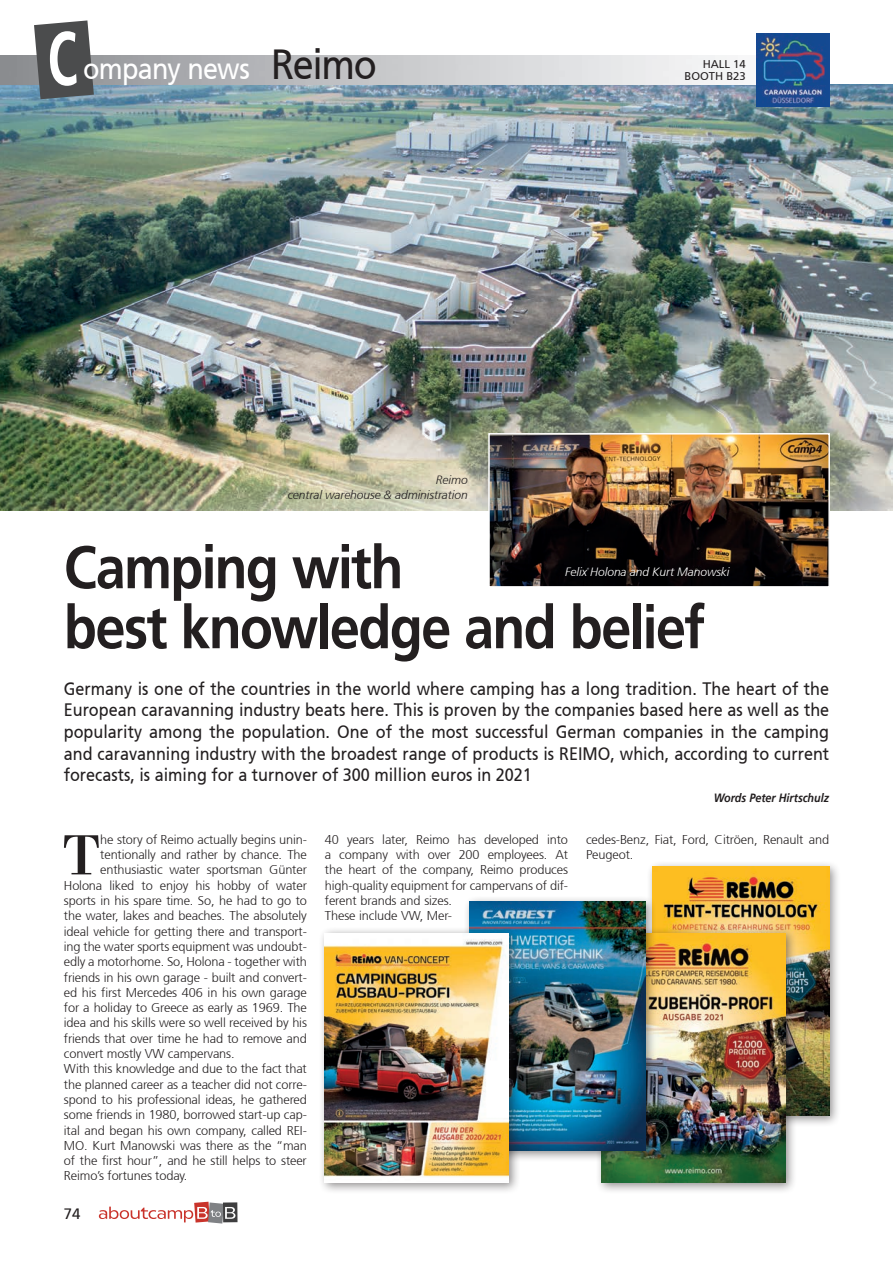
<style>
.page{position:relative;width:893px;height:1263px;background:#fff}
.page>*{position:absolute;margin:0;border:0;box-sizing:border-box;transform-origin:0 0}
.t1{font:600 condensed 75px "Radiate Sans";color:#fff;scale:.8 1}
.t2{font:700 60px "Frutiger 65";letter-spacing:-.03em;color:#231f20;scale:.9 1}
.t3{font:58.5px "Bodoni";color:#231f20}
.t4{font:42px "Frutiger 55 Roman";letter-spacing:-.035em;color:#231f20;scale:.9 1}
.t5{font:30px "Frutiger 55 Roman";letter-spacing:-.03em;color:#fff;scale:.9 1}
.t6{font:18px/21.6px "Frutiger 55 Roman";color:#231f20;text-align:justify;scale:.9 1}
.t7{font:15px "Frutiger 55 Roman";color:#231f20}
.t8{font:300 12.75px/15.3px "Frutiger 45";letter-spacing:-.01em;color:#231f20}
.t9{font:italic 300 12px "Frutiger 46";letter-spacing:-.005em;color:#231f20}
.t10{font:italic 300 12px "Frutiger 46";letter-spacing:-.005em;color:#fff}
.t11{font:italic 700 12px "Frutiger 66";color:#231f20;scale:.9 1}
.t12{font:11.25px "Frutiger 55 Roman";color:#231f20}
</style>
<div class="page">
<svg style="left:235px;top:1202px;width:2px;height:20px"></svg>
<svg style="left:99px;top:1202px;width:136px;height:21px"></svg>
<div style="left:647px;top:860px;width:194px;height:268px;background:#231f20;opacity:.5"></div>
<img style="left:653px;top:866px;width:176px;height:249px">
<div style="left:596px;top:927px;width:202px;height:267px;background:#231f20;opacity:.5"></div>
<img style="left:602px;top:933px;width:183px;height:249px">
<div style="left:463px;top:895px;width:194px;height:268px;background:#231f20;opacity:.5"></div>
<img style="left:469px;top:901px;width:176px;height:249px">
<div style="left:319px;top:927px;width:202px;height:267px;background:#231f20;opacity:.5"></div>
<img style="left:325px;top:933px;width:184px;height:249px">
<img style="left:0;top:85px;width:893px;height:425px">
<svg style="left:34px;top:20px;width:60px;height:79px"></svg>
<img style="left:491px;top:436px;width:336px;height:149px">
<div style="left:488px;top:433px;width:342px;height:155px;border:2px solid #fff"></div>
<img style="left:756px;top:34px;width:73px;height:73px">
<p class="t1" style="left:48px;top:3px;width:40px">C</p>
<p class="t5" style="left:83px;top:51px;width:187px">ompany news</p>
<p class="t4" style="left:271px;top:40px;width:119px">Reimo</p>
<p class="t9" style="left:436px;top:473px;width:33px">Reimo</p>
<p class="t9" style="left:288px;top:488px;width:182px">central warehouse &amp; administration</p>
<p class="t12" style="left:703px;top:58px;width:45px">HALL 14</p>
<p class="t12" style="left:685px;top:70px;width:63px">BOOTH B23</p>
<p class="t2" style="left:64px;top:532px;width:379px">Camping with</p>
<p class="t2" style="left:64px;top:592px;width:714px">best knowledge and belief</p>
<p class="t10" style="left:565px;top:565px;width:166px">Felix Holona and Kurt Manowski</p>
<p class="t6" style="left:64px;top:678px;width:852px">Germany is one of the countries in the world where camping has a long tradition. The heart of the European caravanning industry beats here. This is proven by the companies based here as well as the popularity among the population. One of the most successful German companies in the camping and caravanning industry with the broadest range of products is REIMO, which, according to current forecasts, is aiming for a turnover of 300 million euros in 2021</p>
<p class="t11" style="left:714px;top:790px;width:130px">Words Peter Hirtschulz</p>
<p class="t8" style="left:325px;top:832px;width:245px">40 years later, Reimo has developed into a company with over 200 employees. At the heart of the company, Reimo produces high-quality equipment for campervans of dif&shy;ferent brands and sizes.<br>These include VW, Mer-</p>
<p class="t3" style="left:62px;top:819px;width:41px">T</p>
<p class="t8" style="left:100px;top:832px;width:208px">he story of Reimo actually begins unin-</p>
<p class="t8" style="left:586px;top:832px;width:245px">cedes-Benz, Fiat, Ford, Citröen, Renault and<br>Peugeot.</p>
<p class="t8" style="left:100px;top:847px;width:208px">tentionally and rather by chance. The</p>
<p class="t8" style="left:100px;top:862px;width:208px">enthusiastic water sportsman Günter</p>
<p class="t8" style="left:64px;top:878px;width:244px">Holona liked to enjoy his hobby of water</p>
<p class="t8" style="left:64px;top:893px;width:244px">sports in his spare time. So, he had to go to</p>
<p class="t8" style="left:64px;top:908px;width:244px">the water, lakes and beaches. The absolutely</p>
<p class="t8" style="left:64px;top:924px;width:244px">ideal vehicle for getting there and transport-</p>
<p class="t8" style="left:64px;top:939px;width:244px">ing the water sports equipment was undoubt-</p>
<p class="t8" style="left:64px;top:954px;width:244px">edly a motorhome. So, Holona - together with</p>
<p class="t8" style="left:64px;top:970px;width:244px">friends in his own garage - built and convert-</p>
<p class="t8" style="left:64px;top:985px;width:244px">ed his first Mercedes 406 in his own garage</p>
<p class="t8" style="left:64px;top:1000px;width:244px">for a holiday to Greece as early as 1969. The</p>
<p class="t8" style="left:64px;top:1015px;width:244px">idea and his skills were so well received by his</p>
<p class="t8" style="left:64px;top:1031px;width:244px">friends that over time he had to remove and</p>
<p class="t8" style="left:64px;top:1046px;width:172px">convert mostly VW campervans.</p>
<p class="t8" style="left:64px;top:1061px;width:244px;text-align:justify">With this knowledge and due to the fact that the planned career as a teacher did not corre&shy;spond to his professional ideas, he gathered some friends in 1980, borrowed start-up cap&shy;ital and began his own company, called REI-MO. Kurt Manowski was there as the “man of the first hour”, and he still helps to steer Reimo’s fortunes today.</p>
<p class="t7" style="left:64px;top:1205px;width:18px">74</p>
</div>
